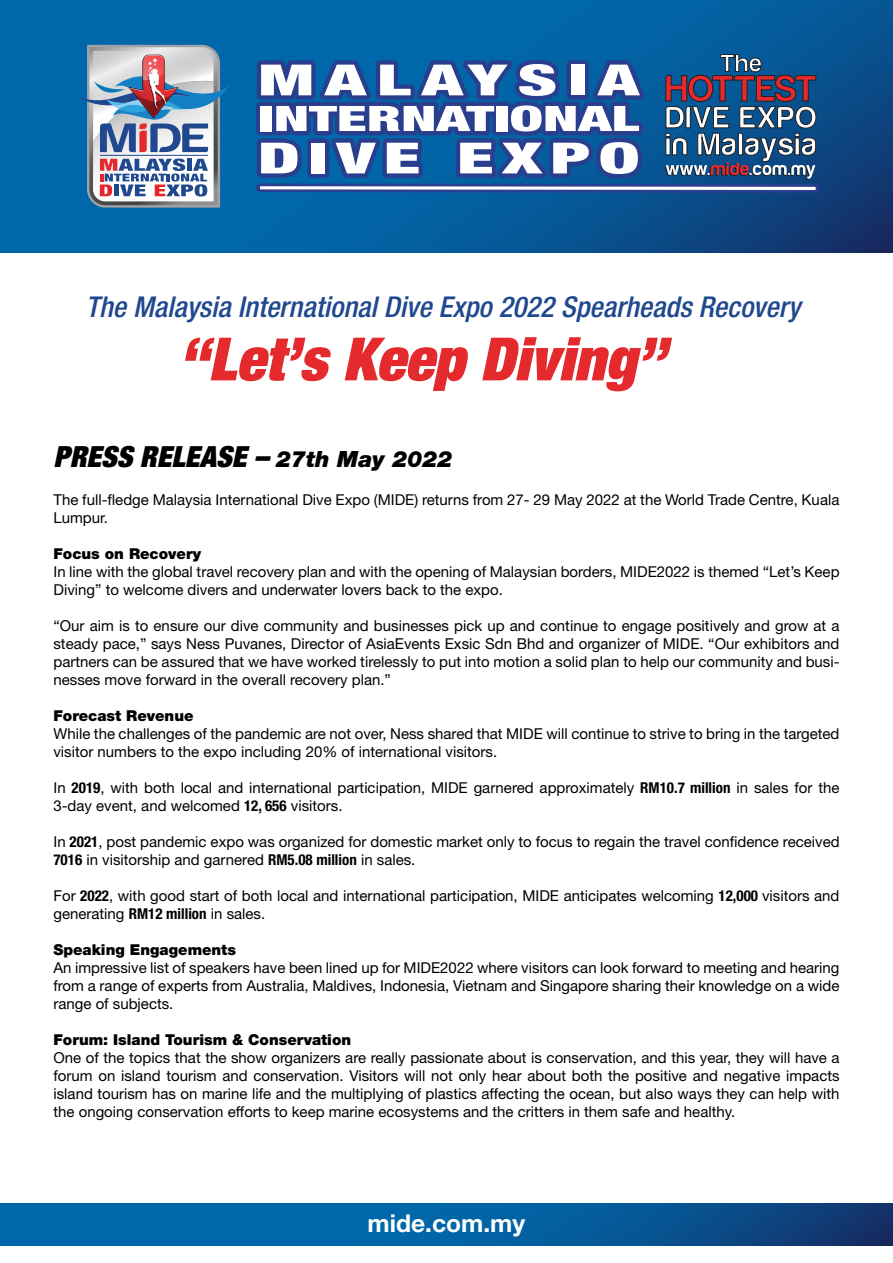
<style>
.page{position:relative;width:893px;height:1263px;background:#fff}
.page>*{position:absolute;margin:0;border:0;box-sizing:border-box;transform-origin:0 0}
.t1{font:italic 900 condensed 59.7px "Helvetica Neue LT Pro";color:#e42a2d}
.t2{font:italic 900 condensed 29.25px "Helvetica Neue LT Pro";color:#000}
.t3{font:italic 500 condensed 28.8px "Helvetica Neue LT Pro";color:#20488f}
.t4{font:700 24.6px "Helvetica Neue LT Pro";color:#fff}
.t5{font:15px/18px "Helvetica Neue LT Pro";color:#000}
.t6{font:900 15px "Helvetica Neue LT Pro";color:#000}
.s1{font-stretch:normal;font-size:22.35px}
.s2{font-weight:700;font-stretch:condensed}
</style>
<div class="page">
<svg style="left:0;top:0;width:893px;height:252px;background:#045c9c"></svg>
<svg style="left:77px;top:44px;width:153px;height:165px"></svg>
<svg style="left:251px;top:53px;width:573px;height:144px"></svg>
<svg style="left:0;top:1203px;width:893px;height:43px;background:#045b9b"></svg>
<h3 class="t3" style="left:86px;top:290px;width:716px">The Malaysia International Dive Expo 2022 Spearheads Recovery</h3>
<h1 class="t1" style="left:178px;top:321px;width:489px">“Let’s Keep Diving”</h1>
<h2 class="t2" style="left:53px;top:438px;width:400px">PRESS RELEASE – <span class="s1">27th May 2022</span></h2>
<p class="t5" style="left:53px;top:490px;width:787px">The full-fledge Malaysia International Dive Expo (MIDE) returns from 27- 29 May 2022 at the World Trade Centre, Kuala<br>Lumpur.</p>
<p class="t6" style="left:53px;top:544px;width:149px">Focus on Recovery</p>
<p class="t5" style="left:53px;top:562px;width:788px">In line with the global travel recovery plan and with the opening of Malaysian borders, MIDE2022 is themed “Let’s Keep<br>Diving” to welcome divers and underwater lovers back to the expo.</p>
<p class="t5" style="left:53px;top:616px;width:788px;text-align:justify">“Our aim is to ensure our dive community and businesses pick up and continue to engage positively and grow at a steady pace,” says Ness Puvanes, Director of AsiaEvents Exsic Sdn Bhd and organizer of MIDE. “Our exhibitors and partners can be assured that we have worked tirelessly to put into motion a solid plan to help our community and busi&shy;nesses move forward in the overall recovery plan.”</p>
<p class="t6" style="left:53px;top:706px;width:142px">Forecast Revenue</p>
<p class="t5" style="left:53px;top:724px;width:787px">While the challenges of the pandemic are not over, Ness shared that MIDE will continue to strive to bring in the targeted visitor numbers to the expo including 20% of international visitors.</p>
<p class="t5" style="left:53px;top:778px;width:787px">In <span class="s2">2019</span>, with both local and international participation, MIDE garnered approximately <span class="s2">RM10.7 million</span> in sales for the<br>3-day event, and welcomed <span class="s2">12, 656</span> visitors.</p>
<p class="t5" style="left:53px;top:832px;width:788px">In <span class="s2">2021</span>, post pandemic expo was organized for domestic market only to focus to regain the travel confidence received<br><span class="s2">7016</span> in visitorship and garnered <span class="s2">RM5.08 million</span> in sales.</p>
<p class="t5" style="left:53px;top:886px;width:787px">For <span class="s2">2022</span>, with good start of both local and international participation, MIDE anticipates welcoming <span class="s2">12,000</span> visitors and generating <span class="s2">RM12 million</span> in sales.</p>
<p class="t6" style="left:53px;top:940px;width:184px">Speaking Engagements</p>
<p class="t5" style="left:53px;top:958px;width:788px;text-align:justify">An impressive list of speakers have been lined up for MIDE2022 where visitors can look forward to meeting and hearing from a range of experts from Australia, Maldives, Indonesia, Vietnam and Singapore sharing their knowledge on a wide range of subjects.</p>
<p class="t6" style="left:53px;top:1030px;width:299px">Forum: Island Tourism &amp; Conservation</p>
<p class="t5" style="left:53px;top:1048px;width:788px;text-align:justify">One of the topics that the show organizers are really passionate about is conservation, and this year, they will have a forum on island tourism and conservation. Visitors will not only hear about both the positive and negative impacts island tourism has on marine life and the multiplying of plastics affecting the ocean, but also ways they can help with the ongoing conservation efforts to keep marine ecosystems and the critters in them safe and healthy.</p>
<h3 class="t4" style="left:368px;top:1208px;width:159px">mide.com.my</h3>
</div>
